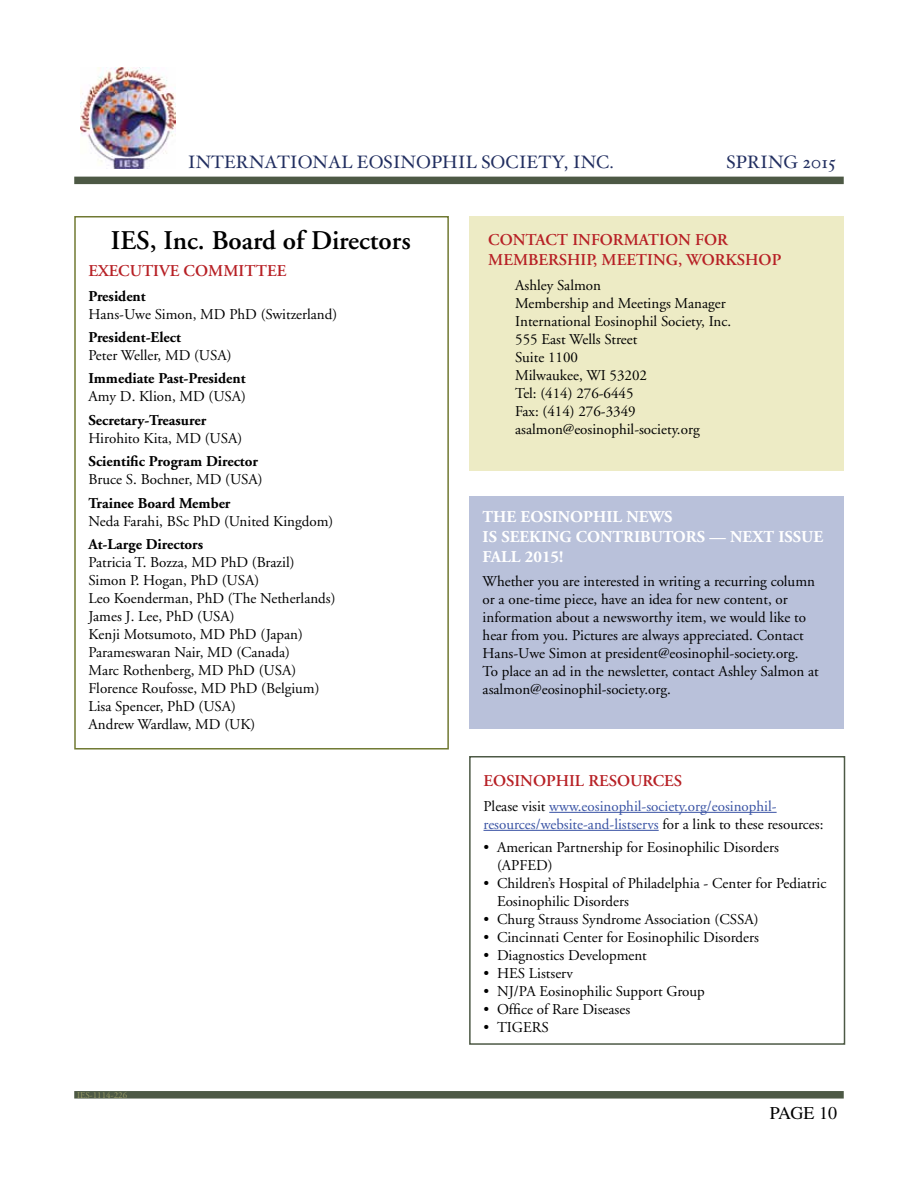
<style>
.page{position:relative;width:918px;height:1188px;background:#fff}
.page>*{position:absolute;margin:0;border:0;box-sizing:border-box;transform-origin:0 0}
.t1{font:600 27px "Adobe Garamond";color:#000}
.t2{font:18px "Hoefler Text";color:#212e60}
.t3{font:18px "Times";letter-spacing:-.02em;color:#000}
.t4{font:600 16.5px/19.8px "Adobe Garamond";color:#b72025}
.t5{font:700 16.5px/19.8px "Adobe Garamond";color:#fff}
.body{font:15px/18px "Adobe Garamond";color:#000}
.body__05{font:15px/18px "Adobe Garamond";color:#000}
.body__05-2{font:15px/18px "Adobe Garamond";color:#3953a4}
.body__05-3{font:700 15px/18px "Adobe Garamond";color:#000}
.body-2{font:700 15px "Adobe Garamond";color:#000}
.body_with_rule{font:9px "Adobe Garamond";color:#989b67}
.s1{font-weight:700}
.s2{font-weight:400}
.s3{color:#000}
</style>
<div class="page">
<img style="left:81px;top:68px;width:94px;height:101px">
<div style="left:74px;top:177px;width:770px;height:7px;background:#4d5945"></div>
<div style="left:74px;top:1091px;width:770px;height:8px;background:#4d5945"></div>
<div style="left:74px;top:216px;width:375px;height:534px;border:2px solid #707932"></div>
<div style="left:469px;top:216px;width:375px;height:255px;background:#edebc5"></div>
<div style="left:469px;top:497px;width:375px;height:232px;background:#b9c1da"></div>
<hr style="left:549px;top:812px;width:228px;height:1px;background:#3953a4">
<hr style="left:484px;top:830px;width:175px;height:1px;background:#3953a4">
<div style="left:469px;top:756px;width:376px;height:289px;border:2px solid #4d5945"></div>
<p class="t2" style="left:188px;top:151px;width:427px">INTERNATIONAL EOSINOPHIL SOCIETY, INC.</p>
<p class="t2" style="left:727px;top:151px;width:111px">SPRING 2015</p>
<p class="t1" style="left:111px;top:226px;width:301px">IES, Inc. Board of Directors</p>
<p class="t4" style="left:88px;top:261px;width:199px">EXECUTIVE COMMITTEE</p>
<p class="body__05" style="left:88px;top:287px;width:250px"><span class="s1">President<br></span>Hans-Uwe Simon, MD PhD (Switzerland)</p>
<p class="body__05" style="left:88px;top:329px;width:145px"><span class="s1">President-Elect<br></span>Peter Weller, MD (USA)</p>
<p class="body__05-3" style="left:88px;top:370px;width:159px">Immediate Past-President<br><span class="s2">Amy D. Klion, MD (USA)</span></p>
<p class="body__05" style="left:88px;top:411px;width:155px"><span class="s1">Secretary-Treasurer<br></span>Hirohito Kita, MD (USA)</p>
<p class="body__05-3" style="left:88px;top:453px;width:176px">Scientific Program Director<br><span class="s2">Bruce S. Bochner, MD (USA)</span></p>
<p class="body__05" style="left:88px;top:494px;width:246px"><span class="s1">Trainee Board Member<br></span>Neda Farahi, BSc PhD (United Kingdom)</p>
<p class="body-2" style="left:88px;top:536px;width:116px">At-Large Directors</p>
<p class="body" style="left:88px;top:554px;width:208px">Patricia T. Bozza, MD PhD (Brazil)</p>
<p class="body" style="left:88px;top:572px;width:172px">Simon P. Hogan, PhD (USA)</p>
<p class="body" style="left:88px;top:590px;width:249px">Leo Koenderman, PhD (The Netherlands)</p>
<p class="body" style="left:88px;top:608px;width:148px">James J. Lee, PhD (USA)</p>
<p class="body" style="left:88px;top:626px;width:216px">Kenji Motsumoto, MD PhD (Japan)</p>
<p class="body" style="left:88px;top:644px;width:203px">Parameswaran Nair, MD (Canada)</p>
<p class="body" style="left:88px;top:662px;width:209px">Marc Rothenberg, MD PhD (USA)</p>
<p class="body" style="left:88px;top:680px;width:233px">Florence Roufosse, MD PhD (Belgium)</p>
<p class="body" style="left:88px;top:698px;width:149px">Lisa Spencer, PhD (USA)</p>
<p class="body" style="left:88px;top:716px;width:168px">Andrew Wardlaw, MD (UK)</p>
<p class="body_with_rule" style="left:77px;top:1090px;width:51px">IES-1114-226</p>
<p class="t4" style="left:488px;top:230px;width:295px">CONTACT INFORMATION FOR<br>MEMBERSHIP, MEETING, WORKSHOP</p>
<p class="body" style="left:515px;top:276px;width:212px">Ashley Salmon<br>Membership and Meetings Manager</p>
<p class="body" style="left:515px;top:312px;width:217px">International Eosinophil Society, Inc.</p>
<p class="body" style="left:515px;top:330px;width:124px">555 East Wells Street</p>
<p class="body" style="left:515px;top:348px;width:64px">Suite 1100</p>
<p class="body" style="left:515px;top:366px;width:133px">Milwaukee, WI 53202</p>
<p class="body" style="left:515px;top:384px;width:120px">Tel: (414) 276-6445</p>
<p class="body" style="left:515px;top:402px;width:186px">Fax: (414) 276-3349 asalmon@eosinophil-society.org</p>
<p class="t5" style="left:483px;top:507px;width:342px">THE EOSINOPHIL NEWS<br>IS SEEKING CONTRIBUTORS — NEXT ISSUE<br>FALL 2015!</p>
<p class="body" style="left:483px;top:573px;width:338px">Whether you are interested in writing a recurring column or a one-time piece, have an idea for new content, or information about a newsworthy item, we would like to hear from you. Pictures are always appreciated. Contact Hans-Uwe Simon at president@eosinophil-society.org.<br>To place an ad in the newsletter, contact Ashley Salmon at asalmon@eosinophil-society.org.</p>
<p class="t4" style="left:484px;top:771px;width:200px">EOSINOPHIL RESOURCES</p>
<p class="body__05-2" style="left:484px;top:797px;width:342px"><span class="s3">Please visit</span> www.eosinophil-society.org/eosinophil&shy;resources/website-and-listservs <span class="s3">for a link to these resources:</span></p>
<p class="body" style="left:497px;top:839px;width:283px;text-indent:-14px">• American Partnership for Eosinophilic Disorders (APFED)</p>
<p class="body" style="left:497px;top:875px;width:331px;text-indent:-14px">• Children’s Hospital of Philadelphia - Center for Pediatric<br>Eosinophilic Disorders</p>
<p class="body" style="left:484px;top:911px;width:277px">• Churg Strauss Syndrome Association (CSSA)</p>
<p class="body" style="left:484px;top:929px;width:277px">• Cincinnati Center for Eosinophilic Disorders</p>
<p class="body" style="left:484px;top:947px;width:165px">• Diagnostics Development</p>
<p class="body" style="left:484px;top:965px;width:91px">• HES Listserv</p>
<p class="body" style="left:484px;top:983px;width:223px">• NJ/PA Eosinophilic Support Group</p>
<p class="body" style="left:484px;top:1001px;width:148px">• Office of Rare Diseases</p>
<p class="body" style="left:484px;top:1019px;width:67px">• TIGERS</p>
<p class="t3" style="left:770px;top:1103px;width:69px">PAGE 10</p>
</div>
